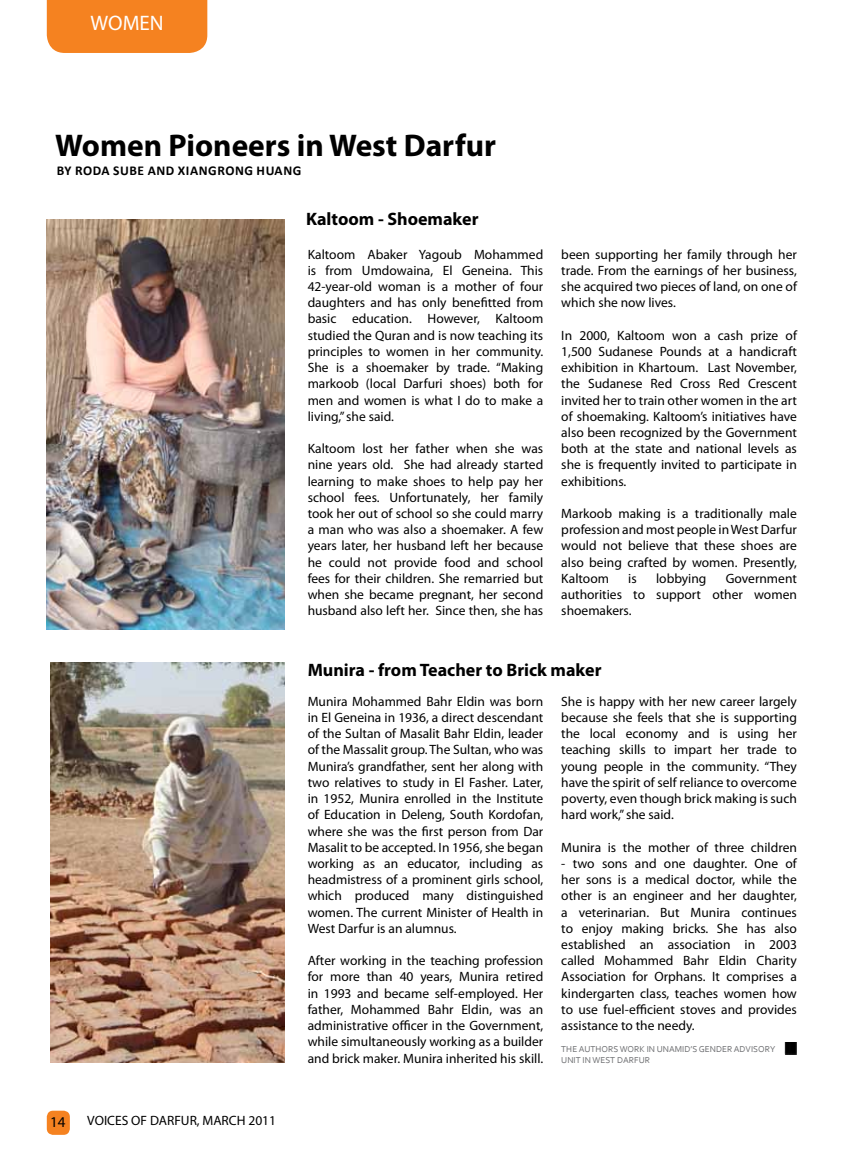
<style>
.page{position:relative;width:851px;height:1149px;background:#fff}
.page>*{position:absolute;margin:0;border:0;box-sizing:border-box;transform-origin:0 0}
.t1{font:700 31.5px "Myriad Pro";color:#000}
.t2{font:21px "Myriad Pro";color:#fff}
.t3{font:700 18px "Myriad Pro";color:#000}
.t4{font:15px "Myriad Pro";color:#000}
.t5{font:13.5px/16.2px "Myriad Pro";color:#000;text-align:justify}
.t6{font:700 13.5px "Calibri";letter-spacing:.035em;color:#000}
.t7{font:9px/10.8px "Corbel";color:#6d6e71}
</style>
<div class="page">
<div style="left:47px;top:1110px;width:23px;height:24px;background:#f58220;border-radius:6px"></div>
<img style="left:47px;top:219px;width:238px;height:410px">
<img style="left:51px;top:662px;width:234px;height:400px">
<div style="left:47px;top:0;width:160px;height:53px;background:#f58220"></div>
<svg style="left:784px;top:1042px;width:12px;height:11px"></svg>
<h2 class="t2" style="left:90px;top:10px;width:75px">WOMEN</h2>
<h1 class="t1" style="left:55px;top:125px;width:442px">Women Pioneers in West Darfur</h1>
<p class="t6" style="left:57px;top:162px;width:36px">BY RODA</p>
<p class="t6" style="left:113px;top:162px;width:16px">SUBE</p>
<p class="t6" style="left:148px;top:162px;width:10px">AND</p>
<p class="t6" style="left:178px;top:162px;width:18px">XIANGRONG</p>
<p class="t6" style="left:256px;top:162px;width:10px">HUANG</p>
<h3 class="t3" style="left:306px;top:207px;width:174px">Kaltoom - Shoemaker</h3>
<p class="t5" style="left:307px;top:246px;width:237px">Kaltoom Abaker Yagoub Mohammed is from Umdowaina, El Geneina. This 42-year-old woman is a mother of four daughters and has only benefitted from basic education. However, Kaltoom studied the Quran and is now teaching its principles to women in her community.<br>She is a shoemaker by trade. “Making markoob (local Darfuri shoes) both for men and women is what I do to make a living,” she said.</p>
<p class="t5" style="left:307px;top:440px;width:237px">Kaltoom lost her father when she was nine years old. She had already started learning to make shoes to help pay her school fees. Unfortunately, her family took her out of school so she could marry a man who was also a shoemaker. A few years later, her husband left her because he could not provide food and school fees for their children. She remarried but when she became pregnant, her second husband also left her. Since then, she has</p>
<p class="t5" style="left:561px;top:246px;width:237px">been supporting her family through her trade. From the earnings of her business, she acquired two pieces of land, on one of which she now lives.</p>
<p class="t5" style="left:561px;top:327px;width:237px">In 2000, Kaltoom won a cash prize of 1,500 Sudanese Pounds at a handicraft exhibition in Khartoum. Last November, the Sudanese Red Cross Red Crescent invited her to train other women in the art of shoemaking. Kaltoom’s initiatives have also been recognized by the Government both at the state and national levels as she is frequently invited to participate in exhibitions.</p>
<p class="t5" style="left:561px;top:505px;width:237px">Markoob making is a traditionally male profession and most people in West Darfur would not believe that these shoes are also being crafted by women. Presently, Kaltoom</p>
<p class="t5" style="left:628px;top:570px;width:10px">is</p>
<p class="t5" style="left:656px;top:570px;width:52px">lobbying</p>
<p class="t5" style="left:561px;top:570px;width:237px;text-indent:164px">Government authorities to support other women shoemakers.</p>
<h3 class="t3" style="left:307px;top:658px;width:295px">Munira - from Teacher to Brick maker</h3>
<p class="t4" style="left:50px;top:1112px;width:17px">14</p>
<p class="t5" style="left:87px;top:1112px;width:190px">VOICES OF DARFUR, MARCH 2011</p>
<p class="t5" style="left:307px;top:692px;width:237px">Munira Mohammed Bahr Eldin was born in El Geneina in 1936, a direct descendant of the Sultan of Masalit Bahr Eldin, leader of the Massalit group. The Sultan, who was Munira’s grandfather, sent her along with two relatives to study in El Fasher. Later, in 1952, Munira enrolled in the Institute of Education in Deleng, South Kordofan, where she was the first person from Dar Masalit to be accepted. In 1956, she began working as an educator, including as headmistress of a prominent girls school, which produced many distinguished women. The current Minister of Health in West Darfur is an alumnus.</p>
<p class="t5" style="left:307px;top:952px;width:237px">After working in the teaching profession for more than 40 years, Munira retired in 1993 and became self-employed. Her father, Mohammed Bahr Eldin, was an administrative officer in the Government, while simultaneously working as a builder and brick maker. Munira inherited his skill.</p>
<p class="t5" style="left:561px;top:692px;width:237px">She is happy with her new career largely because she feels that she is supporting the local economy and is using her teaching skills to impart her trade to young people in the community. “They have the spirit of self reliance to overcome poverty, even though brick making is such hard work,” she said.</p>
<p class="t5" style="left:561px;top:838px;width:237px">Munira is the mother of three children</p>
<p class="t5" style="left:561px;top:854px;width:237px">- two sons and one daughter. One of her sons is a medical doctor, while the other is an engineer and her daughter, a veterinarian. But Munira continues to enjoy making bricks. She has also established an association in 2003 called Mohammed Bahr Eldin Charity Association for Orphans. It comprises a kindergarten class, teaches women how to use fuel-efficient stoves and provides assistance to the needy.</p>
<p class="t7" style="left:561px;top:1043px;width:215px">THE AUTHORS WORK IN UNAMID’S GENDER ADVISORY<br>UNIT IN WEST DARFUR</p>
</div>
